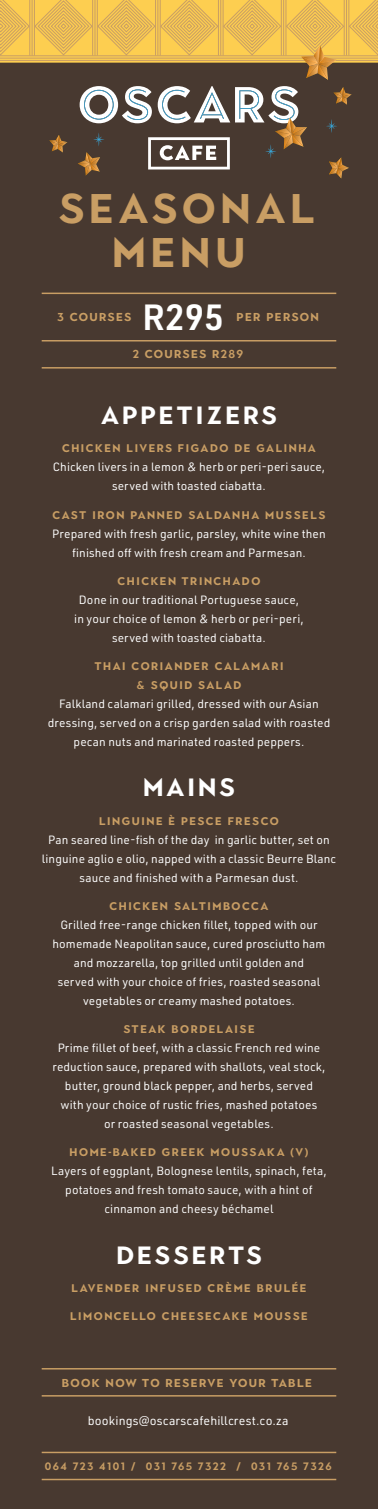
<style>
.page{position:relative;width:378px;height:1509px;background:#fff}
.page>*{position:absolute;margin:0;border:0;box-sizing:border-box;transform-origin:0 0}
.t1{font:700 41.37px/44.6px "Town 10 Display";letter-spacing:.12em;color:#c99e64;text-align:center}
.t2{font:600 35.7px "URWDIN";color:#fff}
.t3{font:700 24.95px "Town 10 Display";letter-spacing:.12em;color:#fff}
.t4{font:12.25px "URWDIN";letter-spacing:.01em;color:#fff}
.t5{font:11.76px/19px "URWDIN";letter-spacing:.01em;color:#fff;text-align:center}
.t6{font:700 11.51px "Town 10 Display";letter-spacing:.12em;color:#c99e64}
.t7{font:700 11.09px/19px "Town 10 Display";letter-spacing:.14em;color:#c99e64;text-align:center}
.t8{font:700 10.71px "Town 10 Display";letter-spacing:.14em;color:#c99e64}
</style>
<div class="page">
<div style="left:0;top:0;width:378px;height:1508px;background:#483930"></div>
<svg style="left:326px;top:119px;width:11px;height:14px"></svg>
<hr style="left:42px;top:292px;width:294px;height:2px;background:#c99e64">
<hr style="left:42px;top:340px;width:294px;height:1px;background:#c99e64">
<hr style="left:42px;top:367px;width:294px;height:1px;background:#c99e64">
<hr style="left:42px;top:1367px;width:294px;height:2px;background:#c99e64">
<hr style="left:42px;top:1394px;width:294px;height:2px;background:#c99e64">
<hr style="left:42px;top:1451px;width:294px;height:1px;background:#c99e64">
<hr style="left:42px;top:1478px;width:294px;height:1px;background:#c99e64">
<svg style="left:0;top:0;width:378px;height:80px"></svg>
<svg style="left:334px;top:87px;width:18px;height:18px"></svg>
<svg style="left:329px;top:157px;width:20px;height:21px"></svg>
<svg style="left:49px;top:135px;width:18px;height:17px"></svg>
<svg style="left:78px;top:86px;width:229px;height:89px"></svg>
<h1 class="t1" style="left:58px;top:187px;width:258px">SEASONAL<br>MENU</h1>
<p class="t6" style="left:57px;top:311px;width:76px">3 COURSES</p>
<h2 class="t2" style="left:142px;top:293px;width:83px">R295</h2>
<p class="t6" style="left:237px;top:311px;width:84px">PER PERSON</p>
<p class="t6" style="left:133px;top:347px;width:112px">2 COURSES R289</p>
<h3 class="t3" style="left:101px;top:401px;width:177px">APPETIZERS</h3>
<p class="t7" style="left:62px;top:439px;width:255px">CHICKEN LIVERS FIGADO DE GALINHA</p>
<p class="t5" style="left:53px;top:457px;width:274px">Chicken livers in a lemon &amp; herb or peri-peri sauce, served with toasted ciabatta.</p>
<p class="t7" style="left:53px;top:505px;width:274px">CAST IRON PANNED SALDANHA MUSSELS</p>
<p class="t5" style="left:52px;top:523px;width:275px">Prepared with fresh garlic, parsley, white wine then finished off with fresh cream and Parmesan.</p>
<p class="t7" style="left:118px;top:571px;width:144px">CHICKEN TRINCHADO</p>
<p class="t5" style="left:74px;top:589px;width:231px">Done in our traditional Portuguese sauce, in your choice of lemon &amp; herb or peri-peri, served with toasted ciabatta.</p>
<p class="t7" style="left:95px;top:656px;width:190px">THAI CORIANDER CALAMARI &amp; SQUID SALAD</p>
<p class="t5" style="left:48px;top:694px;width:284px">Falkland calamari grilled, dressed with our Asian dressing, served on a crisp garden salad with roasted pecan nuts and marinated roasted peppers.</p>
<h3 class="t3" style="left:143px;top:773px;width:93px">MAINS</h3>
<p class="t7" style="left:99px;top:811px;width:181px">LINGUINE È PESCE FRESCO</p>
<p class="t5" style="left:42px;top:829px;width:296px">Pan seared line-fish of the day in garlic butter, set on linguine aglio e olio, napped with a classic Beurre Blanc sauce and finished with a Parmesan dust.</p>
<p class="t7" style="left:110px;top:896px;width:160px">CHICKEN SALTIMBOCCA</p>
<p class="t5" style="left:53px;top:914px;width:274px">Grilled free-range chicken fillet, topped with our homemade Neapolitan sauce, cured prosciutto ham and mozzarella, top grilled until golden and<br>served with your choice of fries, roasted seasonal vegetables or creamy mashed potatoes.</p>
<p class="t7" style="left:123px;top:1019px;width:133px">STEAK BORDELAISE</p>
<p class="t5" style="left:52px;top:1037px;width:275px">Prime fillet of beef, with a classic French red wine reduction sauce, prepared with shallots, veal stock, butter, ground black pepper, and herbs, served with your choice of rustic fries, mashed potatoes<br>or roasted seasonal vegetables.</p>
<p class="t7" style="left:70px;top:1143px;width:240px">HOME-BAKED GREEK MOUSSAKA (V)</p>
<p class="t5" style="left:51px;top:1161px;width:277px">Layers of eggplant, Bolognese lentils, spinach, feta, potatoes and fresh tomato sauce, with a hint of cinnamon and cheesy béchamel</p>
<h3 class="t3" style="left:116px;top:1240px;width:147px">DESSERTS</h3>
<p class="t7" style="left:72px;top:1278px;width:236px">LAVENDER INFUSED CRÈME BRULÉE</p>
<p class="t7" style="left:70px;top:1306px;width:239px">LIMONCELLO CHEESECAKE MOUSSE</p>
<p class="t6" style="left:62px;top:1375px;width:252px">BOOK NOW TO RESERVE YOUR TABLE</p>
<p class="t4" style="left:88px;top:1412px;width:202px">bookings@oscarscafehillcrest.co.za</p>
<p class="t8" style="left:45px;top:1459px;width:288px">064 723 4101 / 031 765 7322 / 031 765 7326</p>
</div>
